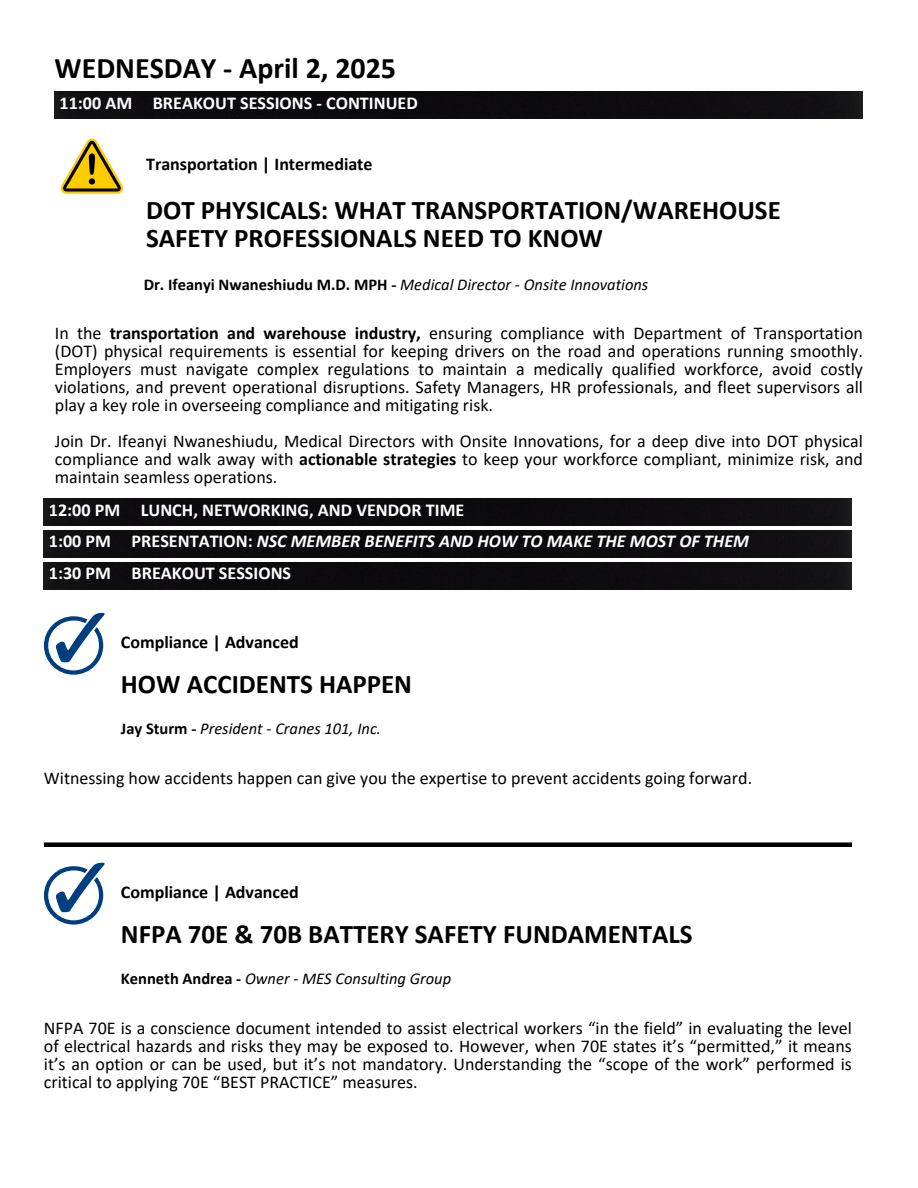
<style>
.page{position:relative;width:918px;height:1188px;background:#fff}
.page>*{position:absolute;margin:0;border:0;box-sizing:border-box;transform-origin:0 0}
.t1{font:700 30px "Calibri";color:#000}
.t2{font:700 27px/28.2px "Calibri";color:#000}
.t3{font:700 18.15px "Calibri";color:#fff}
.t4{font:italic 700 18.15px "Calibri";color:#fff}
.t5{font:18px/18px "Calibri";color:#000;text-align:justify}
.t6{font:700 18px "Calibri";color:#000}
.t7{font:italic 16.5px "Calibri";color:#000}
.s1{font-weight:700;font-style:normal}
.s2{font-weight:700}
.s3{font-style:normal}
</style>
<div class="page">
<div style="left:55px;top:92px;width:807px;height:27px;background:#0e0c0f"></div>
<svg style="left:60px;top:138px;width:64px;height:56px"></svg>
<div style="left:44px;top:562px;width:808px;height:27px;background:#0e0c0f"></div>
<div style="left:44px;top:499px;width:808px;height:27px;background:#0e0c0f"></div>
<svg style="left:44px;top:613px;width:61px;height:62px"></svg>
<svg style="left:44px;top:863px;width:61px;height:62px"></svg>
<div style="left:44px;top:842px;width:808px;height:5px;background:#000"></div>
<div style="left:44px;top:531px;width:808px;height:27px;background:#0e0c0f"></div>
<h1 class="t1" style="left:55px;top:56px;width:343px">WEDNESDAY - April 2, 2025</h1>
<p class="t3" style="left:60px;top:95px;width:360px">11:00 AM BREAKOUT SESSIONS - CONTINUED</p>
<h3 class="t6" style="left:146px;top:157px;width:228px">Transportation | Intermediate</h3>
<p class="t2" style="left:146px;top:198px;width:636px">DOT PHYSICALS: WHAT TRANSPORTATION/WAREHOUSE<br>SAFETY PROFESSIONALS NEED TO KNOW</p>
<p class="t7" style="left:144px;top:278px;width:506px"><span class="s1">Dr. Ifeanyi Nwaneshiudu M.D. MPH -</span> Medical Director - Onsite Innovations</p>
<h4 class="t5" style="left:55px;top:326px;width:810px">In the <span class="s2">transportation and warehouse industry,</span> ensuring compliance with Department of Transportation (DOT) physical requirements is essential for keeping drivers on the road and operations running smoothly.<br>Employers must navigate complex regulations to maintain a medically qualified workforce, avoid costly violations, and prevent operational disruptions. Safety Managers, HR professionals, and fleet supervisors all play a key role in overseeing compliance and mitigating risk.</h4>
<h2 class="t5" style="left:55px;top:434px;width:810px">Join Dr. Ifeanyi Nwaneshiudu, Medical Directors with Onsite Innovations, for a deep dive into DOT physical compliance and walk away with <span class="s2">actionable strategies</span> to keep your workforce compliant, minimize risk, and maintain seamless operations.</h2>
<p class="t3" style="left:49px;top:502px;width:417px">12:00 PM LUNCH, NETWORKING, AND VENDOR TIME</p>
<h2 class="t4" style="left:49px;top:534px;width:702px"><span class="s3">1:00 PM PRESENTATION:</span> NSC MEMBER BENEFITS AND HOW TO MAKE THE MOST OF THEM</h2>
<p class="t3" style="left:49px;top:566px;width:244px">1:30 PM BREAKOUT SESSIONS</p>
<p class="t6" style="left:121px;top:635px;width:179px">Compliance | Advanced</p>
<p class="t2" style="left:121px;top:673px;width:293px">HOW ACCIDENTS HAPPEN</p>
<h3 class="t7" style="left:121px;top:722px;width:262px"><span class="s1">Jay Sturm -</span> President - Cranes 101, Inc.</h3>
<h3 class="t5" style="left:44px;top:771px;width:710px">Witnessing how accidents happen can give you the expertise to prevent accidents going forward.</h3>
<p class="t6" style="left:121px;top:884px;width:179px">Compliance | Advanced</p>
<p class="t2" style="left:121px;top:922px;width:573px">NFPA 70E &amp; 70B BATTERY SAFETY FUNDAMENTALS</p>
<h4 class="t7" style="left:121px;top:972px;width:332px"><span class="s1">Kenneth Andrea -</span> Owner - MES Consulting Group</h4>
<h3 class="t5" style="left:44px;top:1021px;width:810px">NFPA 70E is a conscience document intended to assist electrical workers “in the field” in evaluating the level of electrical hazards and risks they may be exposed to. However, when 70E states it’s “permitted,” it means it’s an option or can be used, but it’s not mandatory. Understanding the “scope of the work” performed is critical to applying 70E “BEST PRACTICE” measures.</h3>
</div>
